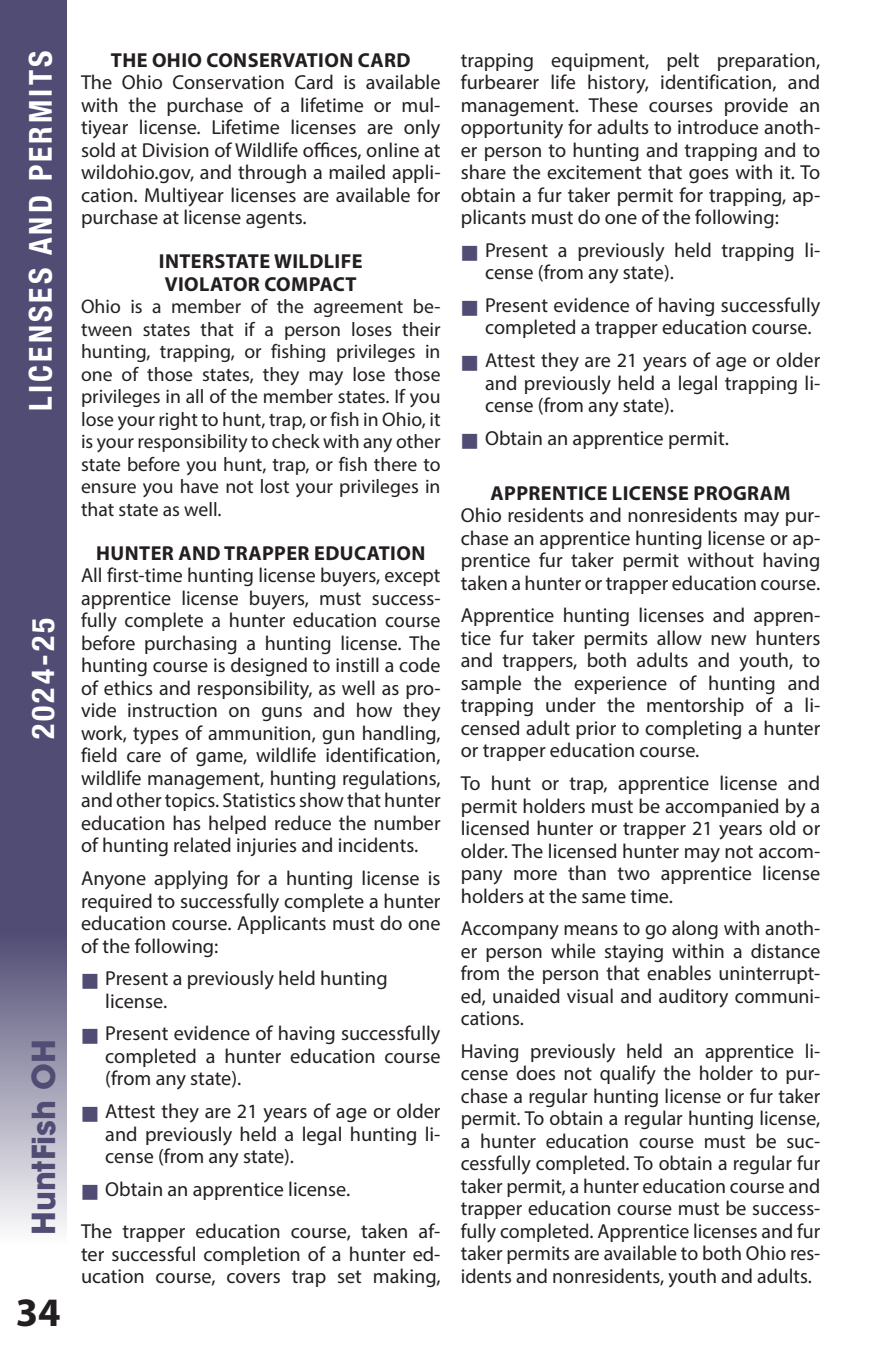
<style>
.page{position:relative;width:871px;height:1357px;background:#fff}
.page>*{position:absolute;margin:0;border:0;box-sizing:border-box;transform-origin:0 0}
.t1{font:700 40.5px "Myriad Pro";color:#231f20}
.t2{font:700 condensed 31.5px "Helvetica Neue";letter-spacing:.1em;color:#fff}
.t3{font:700 31.5px "ITC Avant Garde Pro";color:#504c73}
.t4{font:20.25px/22.5px "Myriad Pro";color:#231f20;text-align:justify}
.t5{font:700 20.25px/22.5px "Myriad Pro";letter-spacing:.02em;color:#231f20}
.t6{font:19.8px/22.5px "Myriad Pro";color:#231f20;text-align:justify}
.s1{color:#504c73}
</style>
<div class="page">
<div style="left:0;top:0;width:66px;height:1357px;background:#504c73"></div>
<svg style="left:0;top:911px;width:67px;height:446px;background:#b8b7c6"></svg>
<h2 class="t2" style="left:14px;top:411px;width:362px;rotate:-90deg">LICENSES AND PERMITS</h2>
<h2 class="t2" style="left:17px;top:739px;width:123px;rotate:-90deg">2024-25</h2>
<h2 class="t3" style="left:22px;top:1235px;width:197px;rotate:-90deg">HuntFish OH</h2>
<h1 class="t1" style="left:16px;top:1286px;width:46px">34</h1>
<p class="t5" style="left:111px;top:48px;width:301px">THE OHIO CONSERVATION CARD</p>
<p class="t4" style="left:81px;top:71px;width:361px">The Ohio Conservation Card is available with the purchase of a lifetime or mul&shy;tiyear license. Lifetime licenses are only sold at Division of Wildlife offices, online at wildohio.gov, and through a mailed appli&shy;cation. Multiyear licenses are available for purchase at license agents.</p>
<p class="t5" style="left:159px;top:249px;width:205px">INTERSTATE WILDLIFE<br>VIOLATOR COMPACT</p>
<p class="t6" style="left:81px;top:295px;width:361px">Ohio is a member of the agreement be&shy;tween states that if a person loses their hunting, trapping, or fishing privileges in one of those states, they may lose those privileges in all of the member states. If you lose your right to hunt, trap, or fish in Ohio, it is your responsibility to check with any other state before you hunt, trap, or fish there to ensure you have not lost your privileges in that state as well.</p>
<p class="t5" style="left:96px;top:541px;width:331px">HUNTER AND TRAPPER EDUCATION</p>
<p class="t4" style="left:81px;top:564px;width:361px">All first-time hunting license buyers, except apprentice license buyers, must success&shy;fully complete a hunter education course before purchasing a hunting license. The hunting course is designed to instill a code of ethics and responsibility, as well as pro&shy;vide instruction on guns and how they work, types of ammunition, gun handling, field care of game, wildlife identification, wildlife management, hunting regulations, and other topics. Statistics show that hunter education has helped reduce the number of hunting related injuries and incidents.</p>
<p class="t4" style="left:81px;top:867px;width:361px">Anyone applying for a hunting license is required to successfully complete a hunter education course. Applicants must do one of the following:</p>
<p class="t4" style="left:105px;top:967px;width:284px;text-indent:-24px"><span class="s1">█</span> Present a previously held hunting license.</p>
<p class="t4" style="left:105px;top:1022px;width:337px;text-indent:-24px"><span class="s1">█</span> Present evidence of having successfully completed a hunter education course (from any state).</p>
<p class="t4" style="left:105px;top:1099px;width:337px;text-indent:-24px"><span class="s1">█</span> Attest they are 21 years of age or older and previously held a legal hunting li&shy;cense (from any state).</p>
<p class="t4" style="left:81px;top:1167px;width:361px;line-height:42.8px"><span class="s1">█</span> Obtain an apprentice license.<br>The trapper education course, taken af-</p>
<p class="t4" style="left:81px;top:1242px;width:361px">ter successful completion of a hunter ed&shy;ucation course, covers trap set making,</p>
<p class="t4" style="left:461px;top:48px;width:361px">trapping equipment, pelt preparation, furbearer life history, identification, and management. These courses provide an opportunity for adults to introduce anoth&shy;er person to hunting and trapping and to share the excitement that goes with it. To obtain a fur taker permit for trapping, ap&shy;plicants must do one of the following:</p>
<p class="t4" style="left:485px;top:238px;width:337px;text-indent:-24px"><span class="s1">█</span> Present a previously held trapping li&shy;cense (from any state).</p>
<p class="t4" style="left:485px;top:294px;width:337px;text-indent:-24px"><span class="s1">█</span> Present evidence of having successfully completed a trapper education course.</p>
<p class="t4" style="left:485px;top:349px;width:337px;text-indent:-24px"><span class="s1">█</span> Attest they are 21 years of age or older and previously held a legal trapping li&shy;cense (from any state).</p>
<p class="t4" style="left:461px;top:426px;width:269px"><span class="s1">█</span> Obtain an apprentice permit.</p>
<p class="t5" style="left:490px;top:481px;width:302px">APPRENTICE LICENSE PROGRAM</p>
<p class="t4" style="left:461px;top:504px;width:361px">Ohio residents and nonresidents may pur&shy;chase an apprentice hunting license or ap&shy;prentice fur taker permit without having taken a hunter or trapper education course.</p>
<p class="t4" style="left:461px;top:604px;width:361px">Apprentice hunting licenses and appren&shy;tice fur taker permits allow new hunters and trappers, both adults and youth, to sample the experience of hunting and trapping under the mentorship of a li&shy;censed adult prior to completing a hunter or trapper education course.</p>
<p class="t4" style="left:461px;top:772px;width:361px">To hunt or trap, apprentice license and permit holders must be accompanied by a licensed hunter or trapper 21 years old or older. The licensed hunter may not accom&shy;pany more than two apprentice license holders at the same time.</p>
<p class="t4" style="left:461px;top:917px;width:361px">Accompany means to go along with anoth&shy;er person while staying within a distance from the person that enables uninterrupt&shy;ed, unaided visual and auditory communi&shy;cations.</p>
<p class="t4" style="left:461px;top:1039px;width:361px">Having previously held an apprentice li&shy;cense does not qualify the holder to pur&shy;chase a regular hunting license or fur taker permit. To obtain a regular hunting license, a hunter education course must be suc&shy;cessfully completed. To obtain a regular fur taker permit, a hunter education course and trapper education course must be success&shy;fully completed. Apprentice licenses and fur taker permits are available to both Ohio res&shy;idents and nonresidents, youth and adults.</p>
</div>
